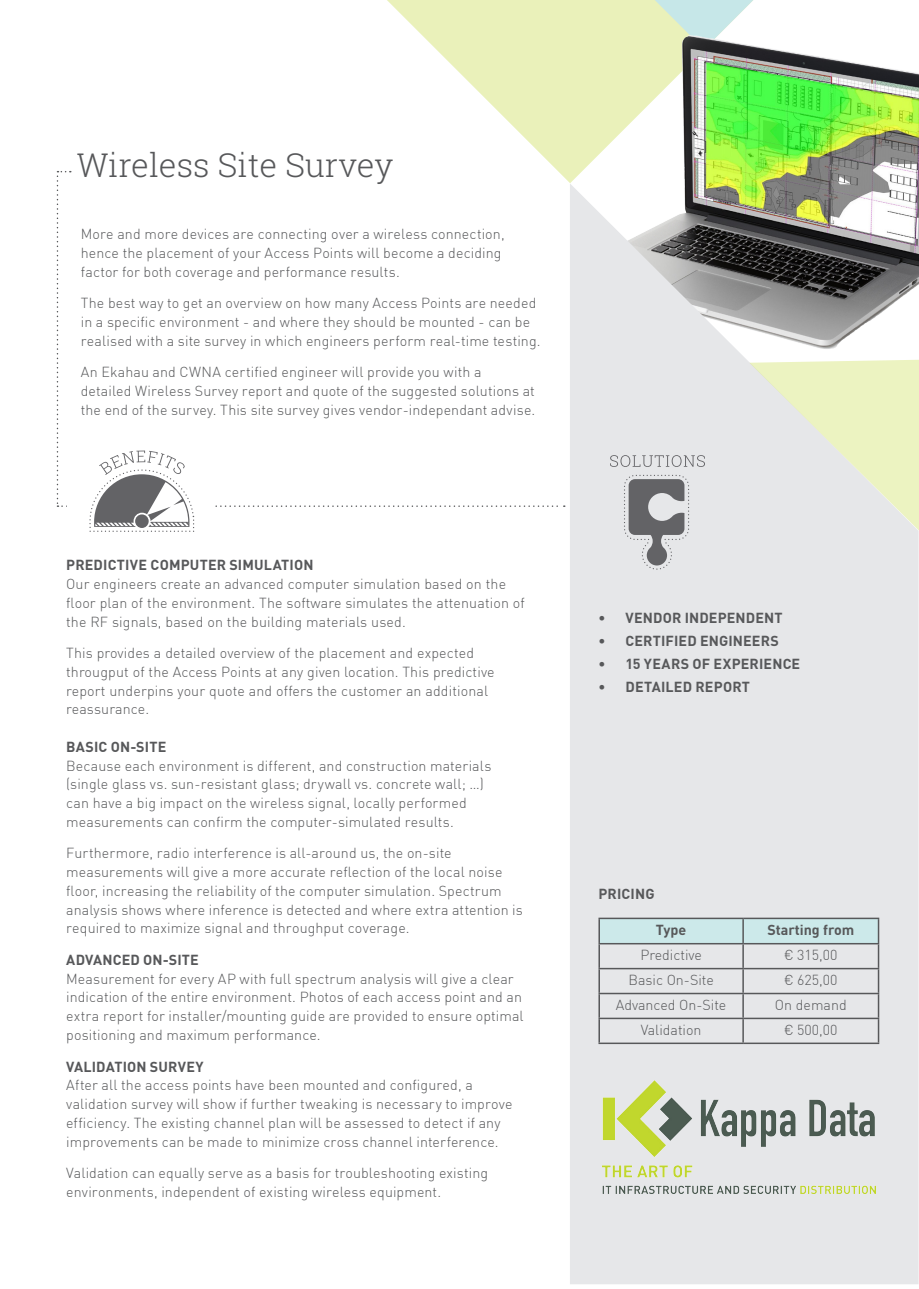
<style>
.page{position:relative;width:919px;height:1289px;background:#fff}
.page>*{position:absolute;margin:0;border:0;box-sizing:border-box;transform-origin:0 0}
.t1{font:300 33px "Roboto Slab";color:#57585a}
.bodycopy_paragraph{font:300 14.25px/18.8px "DIN";letter-spacing:.01em;color:#57585a}
.bodycopy_paragraph-2{font:700 14.25px "DIN";letter-spacing:.01em;color:#57585a}
.s1{font-weight:700}
</style>
<div class="page">
<svg style="left:387px;top:0;width:135px;height:135px"></svg>
<img style="left:522px;top:0;width:396px;height:183px">
<svg style="left:570px;top:183px;width:348px;height:1101px;background:#d9dadb"></svg>
<svg style="left:749px;top:360px;width:169px;height:178px;background:#e9ecd6"></svg>
<img style="left:602px;top:1080px;width:273px;height:113px">
<svg style="left:57px;top:171px;width:507px;height:361px"></svg>
<svg style="left:624px;top:475px;width:65px;height:94px;background:#a8a8ab"></svg>
<svg style="left:610px;top:455px;width:95px;height:12px"></svg>
<hr style="left:598px;top:917px;width:145px;height:2px;background:#57585a">
<hr style="left:598px;top:919px;width:2px;height:23px;background:#57585a">
<hr style="left:743px;top:917px;width:136px;height:2px;background:#57585a">
<hr style="left:877px;top:919px;width:2px;height:23px;background:#57585a">
<hr style="left:598px;top:942px;width:145px;height:2px;background:#57585a">
<hr style="left:598px;top:944px;width:2px;height:23px;background:#57585a">
<hr style="left:743px;top:942px;width:136px;height:2px;background:#57585a">
<hr style="left:877px;top:944px;width:2px;height:23px;background:#57585a">
<hr style="left:598px;top:967px;width:145px;height:2px;background:#57585a">
<hr style="left:598px;top:969px;width:2px;height:23px;background:#57585a">
<hr style="left:743px;top:967px;width:136px;height:2px;background:#57585a">
<hr style="left:877px;top:969px;width:2px;height:23px;background:#57585a">
<hr style="left:598px;top:992px;width:145px;height:2px;background:#57585a">
<hr style="left:598px;top:994px;width:2px;height:23px;background:#57585a">
<hr style="left:743px;top:992px;width:136px;height:2px;background:#57585a">
<hr style="left:877px;top:994px;width:2px;height:23px;background:#57585a">
<hr style="left:598px;top:1017px;width:145px;height:2px;background:#57585a">
<hr style="left:598px;top:1019px;width:2px;height:23px;background:#57585a">
<hr style="left:743px;top:1017px;width:136px;height:2px;background:#57585a">
<svg style="left:599px;top:918px;width:279px;height:124px;background:#d7dddf"></svg>
<hr style="left:877px;top:1019px;width:2px;height:23px;background:#57585a">
<hr style="left:598px;top:1042px;width:145px;height:2px;background:#57585a">
<hr style="left:743px;top:1042px;width:136px;height:2px;background:#57585a">
<p class="t1" style="left:77px;top:142px;width:318px">Wireless Site Survey</p>
<p class="bodycopy_paragraph" style="left:81px;top:224px;width:425px">More and more devices are connecting over a wireless connection, hence the placement of your Access Points will become a deciding factor for both coverage and performance results.</p>
<p class="bodycopy_paragraph" style="left:81px;top:293px;width:461px">The best way to get an overview on how many Access Points are needed in a specific environment - and where they should be mounted - can be realised with a site survey in which engineers perform real-time testing.</p>
<p class="bodycopy_paragraph" style="left:81px;top:362px;width:456px">An Ekahau and CWNA certified engineer will provide you with a detailed Wireless Survey report and quote of the suggested solutions at the end of the survey. This site survey gives vendor-independant advise.</p>
<p class="bodycopy_paragraph" style="left:66px;top:555px;width:460px"><span class="s1">PREDICTIVE COMPUTER SIMULATION<br></span>Our engineers create an advanced computer simulation based on the floor plan of the environment. The software simulates the attenuation of the RF signals, based on the building materials used.</p>
<p class="bodycopy_paragraph" style="left:66px;top:643px;width:430px">This provides a detailed overview of the placement and expected througput of the Access Points at any given location. This predictive report underpins your quote and offers the customer an additional reassurance.</p>
<p class="bodycopy_paragraph" style="left:66px;top:737px;width:427px"><span class="s1">BASIC ON-SITE<br></span>Because each environment is different, and construction materials (single glass vs. sun-resistant glass; drywall vs. concrete wall; …) can have a big impact on the wireless signal, locally performed measurements can confirm the computer-simulated results.</p>
<p class="bodycopy_paragraph" style="left:66px;top:843px;width:458px">Furthermore, radio interference is all-around us, the on-site measurements will give a more accurate reflection of the local noise floor, increasing the reliability of the computer simulation. Spectrum analysis shows where inference is detected and where extra attention is required to maximize signal and throughput coverage.</p>
<p class="bodycopy_paragraph" style="left:66px;top:950px;width:459px"><span class="s1">ADVANCED ON-SITE<br></span>Measurement for every AP with full spectrum analysis will give a clear indication of the entire environment. Photos of each access point and an extra report for installer/mounting guide are provided to ensure optimal positioning and maximum performance.</p>
<p class="bodycopy_paragraph" style="left:66px;top:1056px;width:448px"><span class="s1">VALIDATION SURVEY<br></span>After all the access points have been mounted and configured, a validation survey will show if further tweaking is necessary to improve efficiency. The existing channel plan will be assessed to detect if any improvements can be made to minimize cross channel interference.</p>
<p class="bodycopy_paragraph" style="left:66px;top:1163px;width:423px">Validation can equally serve as a basis for troubleshooting existing environments, independent of existing wireless equipment.</p>
<p class="bodycopy_paragraph-2" style="left:598px;top:608px;width:186px">• VENDOR INDEPENDENT</p>
<p class="bodycopy_paragraph-2" style="left:598px;top:631px;width:182px">• CERTIFIED ENGINEERS</p>
<p class="bodycopy_paragraph-2" style="left:598px;top:654px;width:203px">• 15 YEARS OF EXPERIENCE</p>
<p class="bodycopy_paragraph-2" style="left:598px;top:677px;width:153px">• DETAILED REPORT</p>
<p class="bodycopy_paragraph-2" style="left:598px;top:884px;width:58px">PRICING</p>
<p class="bodycopy_paragraph-2" style="left:656px;top:920px;width:32px">Type</p>
<p class="bodycopy_paragraph-2" style="left:767px;top:920px;width:88px">Starting from</p>
<p class="bodycopy_paragraph" style="left:640px;top:945px;width:63px">Predictive</p>
<p class="bodycopy_paragraph" style="left:784px;top:945px;width:55px">€ 315,00</p>
<p class="bodycopy_paragraph" style="left:628px;top:970px;width:87px">Basic On-Site</p>
<p class="bodycopy_paragraph" style="left:784px;top:970px;width:55px">€ 625,00</p>
<p class="bodycopy_paragraph" style="left:616px;top:995px;width:112px">Advanced On-Site</p>
<p class="bodycopy_paragraph" style="left:774px;top:995px;width:73px">On demand</p>
<p class="bodycopy_paragraph" style="left:640px;top:1019px;width:62px">Validation</p>
<p class="bodycopy_paragraph" style="left:784px;top:1019px;width:55px">€ 500,00</p>
</div>
